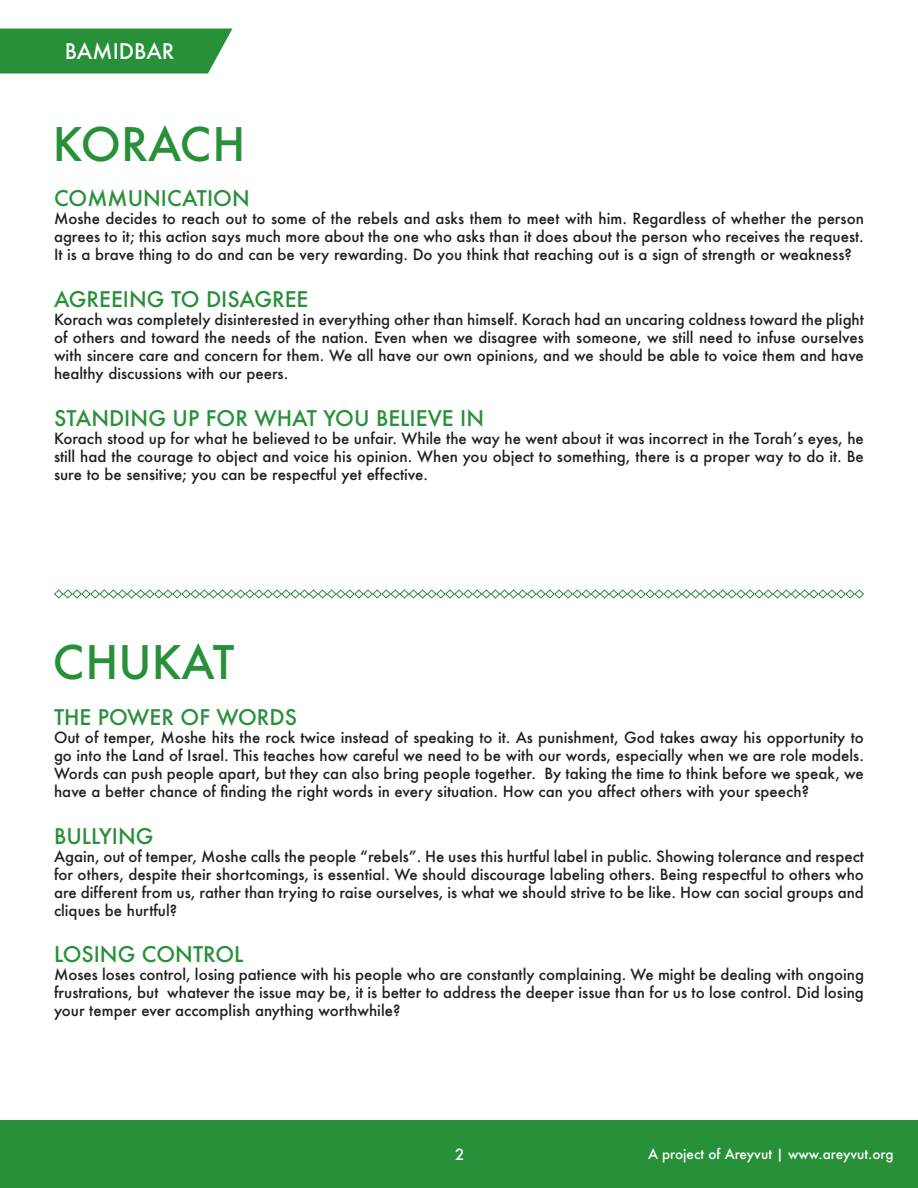
<style>
.page{position:relative;width:918px;height:1188px;background:#fff}
.page>*{position:absolute;margin:0;border:0;box-sizing:border-box;transform-origin:0 0}
.t1{font:500 45px "Futura";color:#289039}
.t2{font:500 21px "Futura";color:#289039}
.t3{font:500 21px "Futura";color:#fff}
.t4{font:500 15px/18px "Futura";color:#231f20;text-align:justify}
.t5{font:500 15px "Futura";color:#fff}
.t6{font:500 13.5px "Futura";color:#fff}
</style>
<div class="page">
<svg style="left:0;top:28px;width:232px;height:46px;background:#369746"></svg>
<svg style="left:54px;top:589px;width:810px;height:10px"></svg>
<div style="left:0;top:1120px;width:918px;height:68px;background:#289039"></div>
<h2 class="t3" style="left:65px;top:37px;width:111px">BAMIDBAR</h2>
<p class="t1" style="left:53px;top:113px;width:194px">KORACH</p>
<p class="t2" style="left:54px;top:184px;width:197px">COMMUNICATION</p>
<p class="t4" style="left:54px;top:209px;width:811px">Moshe decides to reach out to some of the rebels and asks them to meet with him. Regardless of whether the person agrees to it; this action says much more about the one who asks than it does about the person who receives the request.<br>It is a brave thing to do and can be very rewarding. Do you think that reaching out is a sign of strength or weakness?</p>
<p class="t2" style="left:54px;top:285px;width:256px">AGREEING TO DISAGREE</p>
<p class="t4" style="left:54px;top:310px;width:811px">Korach was completely disinterested in everything other than himself. Korach had an uncaring coldness toward the plight of others and toward the needs of the nation. Even when we disagree with someone, we still need to infuse ourselves with sincere care and concern for them. We all have our own opinions, and we should be able to voice them and have healthy discussions with our peers.</p>
<p class="t2" style="left:54px;top:403px;width:432px">STANDING UP FOR WHAT YOU BELIEVE IN</p>
<p class="t4" style="left:54px;top:429px;width:811px">Korach stood up for what he believed to be unfair. While the way he went about it was incorrect in the Torah’s eyes, he still had the courage to object and voice his opinion. When you object to something, there is a proper way to do it. Be sure to be sensitive; you can be respectful yet effective.</p>
<p class="t1" style="left:53px;top:632px;width:183px">CHUKAT</p>
<p class="t2" style="left:54px;top:703px;width:244px">THE POWER OF WORDS</p>
<p class="t4" style="left:54px;top:728px;width:811px">Out of temper, Moshe hits the rock twice instead of speaking to it. As punishment, God takes away his opportunity to go into the Land of Israel. This teaches how careful we need to be with our words, especially when we are role models.<br>Words can push people apart, but they can also bring people together. By taking the time to think before we speak, we have a better chance of finding the right words in every situation. How can you affect others with your speech?</p>
<p class="t2" style="left:54px;top:821px;width:101px">BULLYING</p>
<p class="t4" style="left:54px;top:847px;width:811px">Again, out of temper, Moshe calls the people “rebels”. He uses this hurtful label in public. Showing tolerance and respect for others, despite their shortcomings, is essential. We should discourage labeling others. Being respectful to others who are different from us, rather than trying to raise ourselves, is what we should strive to be like. How can social groups and cliques be hurtful?</p>
<p class="t2" style="left:54px;top:940px;width:191px">LOSING CONTROL</p>
<p class="t4" style="left:54px;top:966px;width:811px">Moses loses control, losing patience with his people who are constantly complaining. We might be dealing with ongoing frustrations, but whatever the issue may be, it is better to address the deeper issue than for us to lose control. Did losing your temper ever accomplish anything worthwhile?</p>
<p class="t5" style="left:455px;top:1144px;width:11px">2</p>
<p class="t6" style="left:648px;top:1144px;width:247px">A project of Areyvut | www.areyvut.org</p>
</div>
